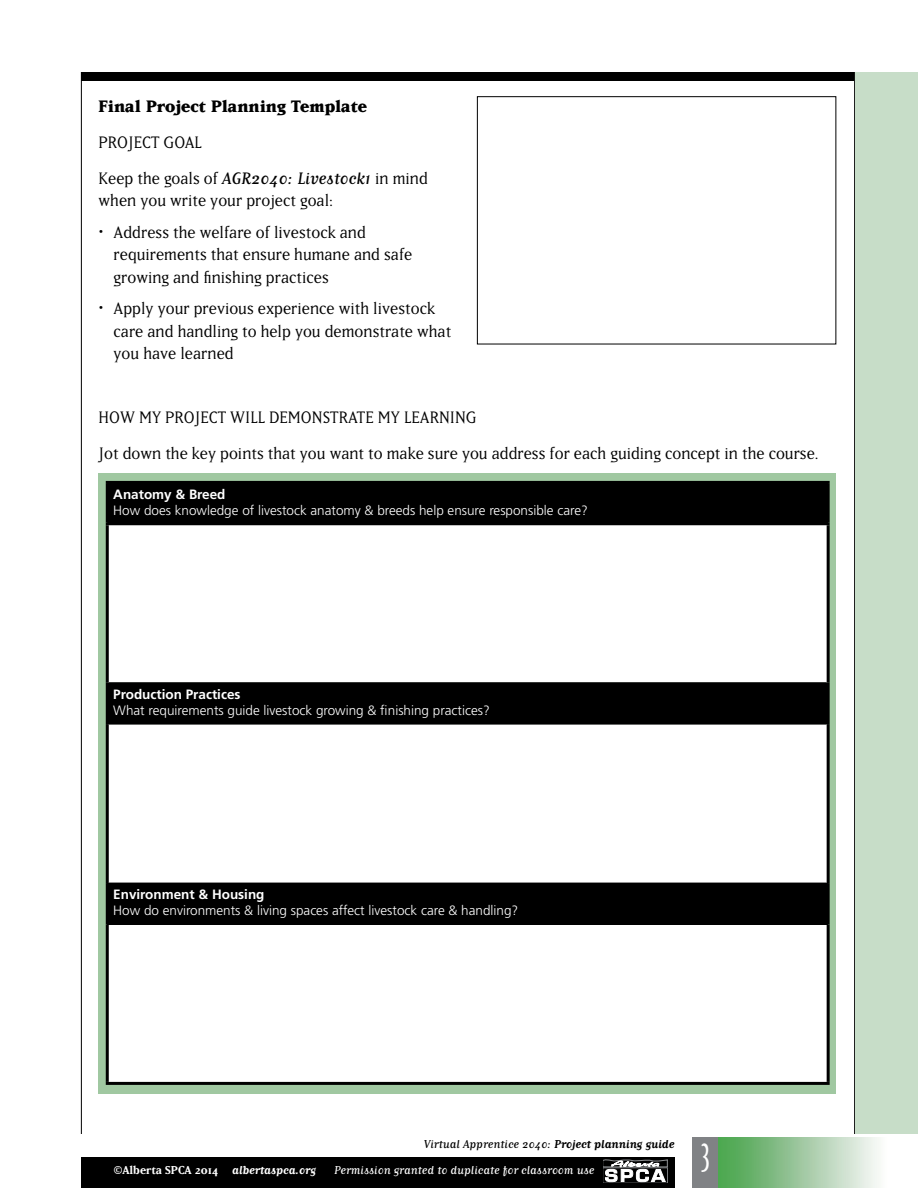
<style>
.page{position:relative;width:918px;height:1188px;background:#fff}
.page>*{position:absolute;margin:0;border:0;box-sizing:border-box;transform-origin:0 0}
.t1{font:48px "Matrix Tall";color:#fff}
.t2{font:19.5px/22.5px "Matrix";color:#000}
.t3{font:800 19.5px "Matrix";color:#000}
.t4{font:300 13.5px "Frutiger LT Std";color:#fff}
.t5{font:700 13.5px "Frutiger LT Std";color:#fff}
.t6{font:13.5px "Matrix Script";color:#fff}
.t7{font:13.5px "Matrix Script";color:#000}
.t8{font:700 13.5px "Matrix";color:#fff}
.s1{font-family:"Matrix Script"}
.s2{font-weight:700}
</style>
<div class="page">
<div style="left:81px;top:72px;width:773px;height:9px;background:#000"></div>
<hr style="left:81px;top:72px;width:1px;height:1062px;background:#000">
<hr style="left:854px;top:72px;width:1px;height:1062px;background:#000">
<div style="left:855px;top:72px;width:63px;height:1062px;background:#c7ddc8"></div>
<div style="left:716px;top:1138px;width:172px;height:50px;background:linear-gradient(to right,#429e46,#fef9fe)"></div>
<div style="left:693px;top:1138px;width:25px;height:50px;background:#808285"></div>
<div style="left:81px;top:1157px;width:594px;height:31px;background:#000"></div>
<div style="left:603px;top:1168px;width:65px;height:15px;border:1px solid #7a7c7f"></div>
<svg style="left:603px;top:1160px;width:64px;height:22px"></svg>
<div style="left:477px;top:96px;width:359px;height:248px;border:1px solid #000"></div>
<div style="left:99px;top:474px;width:737px;height:620px;background:#a0c8a1"></div>
<div style="left:109px;top:484px;width:718px;height:38px;background:#000"></div>
<svg style="left:109px;top:525px;width:718px;height:557px;background:#eaeaea"></svg>
<div style="left:107px;top:883px;width:721px;height:41px;background:#000"></div>
<hr style="left:106px;top:481px;width:724px;height:3px;background:#000">
<hr style="left:106px;top:484px;width:3px;height:38px;background:#000">
<hr style="left:106px;top:525px;width:3px;height:158px;background:#000">
<hr style="left:106px;top:683px;width:3px;height:41px;background:#000">
<hr style="left:106px;top:724px;width:3px;height:159px;background:#000">
<hr style="left:106px;top:924px;width:3px;height:158px;background:#000">
<hr style="left:106px;top:522px;width:724px;height:3px;background:#000">
<hr style="left:106px;top:1082px;width:724px;height:3px;background:#000">
<hr style="left:109px;top:682px;width:718px;height:1px;background:#000">
<hr style="left:109px;top:724px;width:718px;height:1px;background:#000">
<hr style="left:106px;top:883px;width:3px;height:41px;background:#000">
<hr style="left:109px;top:924px;width:718px;height:1px;background:#000">
<hr style="left:827px;top:484px;width:3px;height:38px;background:#000">
<hr style="left:827px;top:525px;width:3px;height:158px;background:#000">
<hr style="left:827px;top:683px;width:3px;height:41px;background:#000">
<hr style="left:827px;top:724px;width:3px;height:159px;background:#000">
<hr style="left:827px;top:883px;width:3px;height:41px;background:#000">
<hr style="left:827px;top:924px;width:3px;height:158px;background:#000">
<p class="t3" style="left:99px;top:96px;width:270px">Final Project Planning Template</p>
<p class="t2" style="left:99px;top:124px;width:331px;line-height:36px">PROJECT GOAL<br>Keep the goals of <span class="s1">AGR2040: Livestock1</span> in mind</p>
<p class="t2" style="left:99px;top:189px;width:236px">when you write your project goal:</p>
<p class="t2" style="left:114px;top:221px;width:300px;text-indent:-15px">• Address the welfare of livestock and requirements that ensure humane and safe growing and finishing practices</p>
<p class="t2" style="left:114px;top:297px;width:339px;text-indent:-15px">• Apply your previous experience with livestock care and handling to help you demonstrate what you have learned</p>
<p class="t2" style="left:99px;top:399px;width:722px;line-height:36px">HOW MY PROJECT WILL DEMONSTRATE MY LEARNING<br>Jot down the key points that you want to make sure you address for each guiding concept in the course.</p>
<p class="t5" style="left:113px;top:486px;width:114px">Anatomy &amp; Breed</p>
<p class="t4" style="left:113px;top:502px;width:476px">How does knowledge of livestock anatomy &amp; breeds help ensure responsible care?</p>
<p class="t5" style="left:113px;top:686px;width:129px">Production Practices</p>
<p class="t4" style="left:113px;top:703px;width:378px">What requirements guide livestock growing &amp; finishing practices?</p>
<p class="t5" style="left:113px;top:887px;width:153px">Environment &amp; Housing</p>
<p class="t4" style="left:113px;top:903px;width:407px">How do environments &amp; living spaces affect livestock care &amp; handling?</p>
<p class="t7" style="left:424px;top:1138px;width:252px">Virtual Apprentice 2040: <span class="s2">Project planning guide</span></p>
<p class="t8" style="left:114px;top:1163px;width:204px">©Alberta SPCA 2014 <span class="s1">albertaspca.org</span></p>
<p class="t6" style="left:334px;top:1163px;width:262px">Permission granted to duplicate for classroom use</p>
<h1 class="t1" style="left:701px;top:1132px;width:11px">3</h1>
</div>
